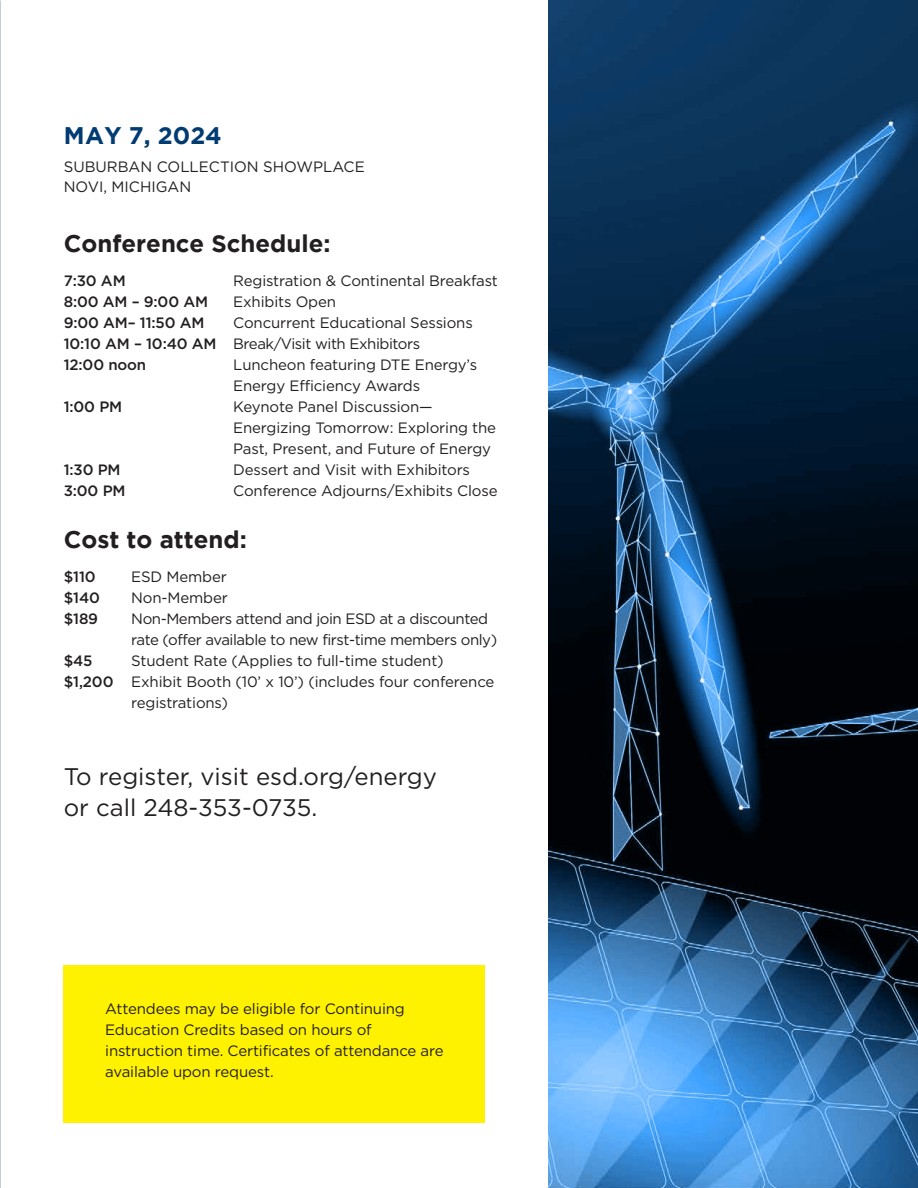
<style>
.page{position:relative;width:918px;height:1188px;background:#fff}
.page>*{position:absolute;margin:0;border:0;box-sizing:border-box;transform-origin:0 0}
.t1{font:24px/31.8px "Gotham HTF";color:#231f20}
.t2{font:700 24px "Gotham";color:#231f20}
.t3{font:700 24px "Gotham";color:#003b71}
.t4{font:15px/21px "Gotham HTF";letter-spacing:-.01em;color:#231f20}
.t5{font:15px/21px "Gotham HTF";letter-spacing:-.03em;color:#231f20}
.t6{font:500 15px "Gotham HTF";letter-spacing:-.01em;color:#231f20}
.s1{font-weight:500}
</style>
<div class="page">
<svg style="left:0;top:107px;width:1px;height:13px"></svg>
<div style="left:64px;top:965px;width:421px;height:158px;background:#fff200"></div>
<svg style="left:549px;top:0;width:369px;height:1188px;background:#183d60"></svg>
<h1 class="t3" style="left:64px;top:121px;width:159px">MAY 7, 2024</h1>
<p class="t4" style="left:64px;top:157px;width:302px;line-height:19.5px">SUBURBAN COLLECTION SHOWPLACE<br>NOVI, MICHIGAN</p>
<h1 class="t2" style="left:64px;top:230px;width:268px">Conference Schedule:</h1>
<p class="t6" style="left:64px;top:272px;width:63px">7:30 AM</p>
<p class="t4" style="left:233px;top:270px;width:266px">Registration &amp; Continental Breakfast</p>
<p class="t6" style="left:64px;top:293px;width:146px">8:00 AM – 9:00 AM</p>
<p class="t4" style="left:233px;top:291px;width:104px">Exhibits Open</p>
<p class="t6" style="left:64px;top:314px;width:142px">9:00 AM– 11:50 AM</p>
<p class="t4" style="left:64px;top:312px;width:411px;text-indent:170px">Concurrent Educational Sessions<br><span class="s1">10:10 AM – 10:40 AM</span> Break/Visit with Exhibitors<br><span class="s1">12:00 noon</span></p>
<p class="t4" style="left:233px;top:354px;width:245px">Luncheon featuring DTE Energy’s<br>Energy Efficiency Awards</p>
<p class="t6" style="left:64px;top:398px;width:60px">1:00 PM</p>
<p class="t4" style="left:233px;top:396px;width:264px">Keynote Panel Discussion—<br>Energizing Tomorrow: Exploring the<br>Past, Present, and Future of Energy</p>
<p class="t6" style="left:64px;top:461px;width:58px">1:30 PM</p>
<p class="t4" style="left:233px;top:459px;width:238px">Dessert and Visit with Exhibitors</p>
<p class="t6" style="left:64px;top:482px;width:63px">3:00 PM</p>
<p class="t4" style="left:233px;top:480px;width:266px">Conference Adjourns/Exhibits Close</p>
<h1 class="t2" style="left:64px;top:526px;width:185px">Cost to attend:</h1>
<p class="t6" style="left:64px;top:568px;width:33px">$110</p>
<p class="t4" style="left:131px;top:566px;width:97px">ESD Member</p>
<p class="t6" style="left:64px;top:589px;width:38px">$140</p>
<p class="t4" style="left:131px;top:587px;width:98px">Non-Member</p>
<p class="t6" style="left:64px;top:610px;width:36px">$189</p>
<p class="t5" style="left:131px;top:608px;width:367px">Non-Members attend and join ESD at a discounted rate (offer available to new first-time members only)</p>
<p class="t6" style="left:64px;top:652px;width:30px">$45</p>
<p class="t4" style="left:131px;top:650px;width:314px">Student Rate (Applies to full-time student)</p>
<p class="t4" style="left:64px;top:671px;width:432px"><span class="s1">$1,200</span> Exhibit Booth (10’ x 10’) (includes four conference</p>
<p class="t4" style="left:131px;top:692px;width:98px">registrations)</p>
<h1 class="t1" style="left:64px;top:760px;width:375px">To register, visit esd.org/energy or call 248-353-0735.</h1>
<p class="t4" style="left:105px;top:998px;width:340px">Attendees may be eligible for Continuing Education Credits based on hours of instruction time. Certificates of attendance are available upon request.</p>
</div>
